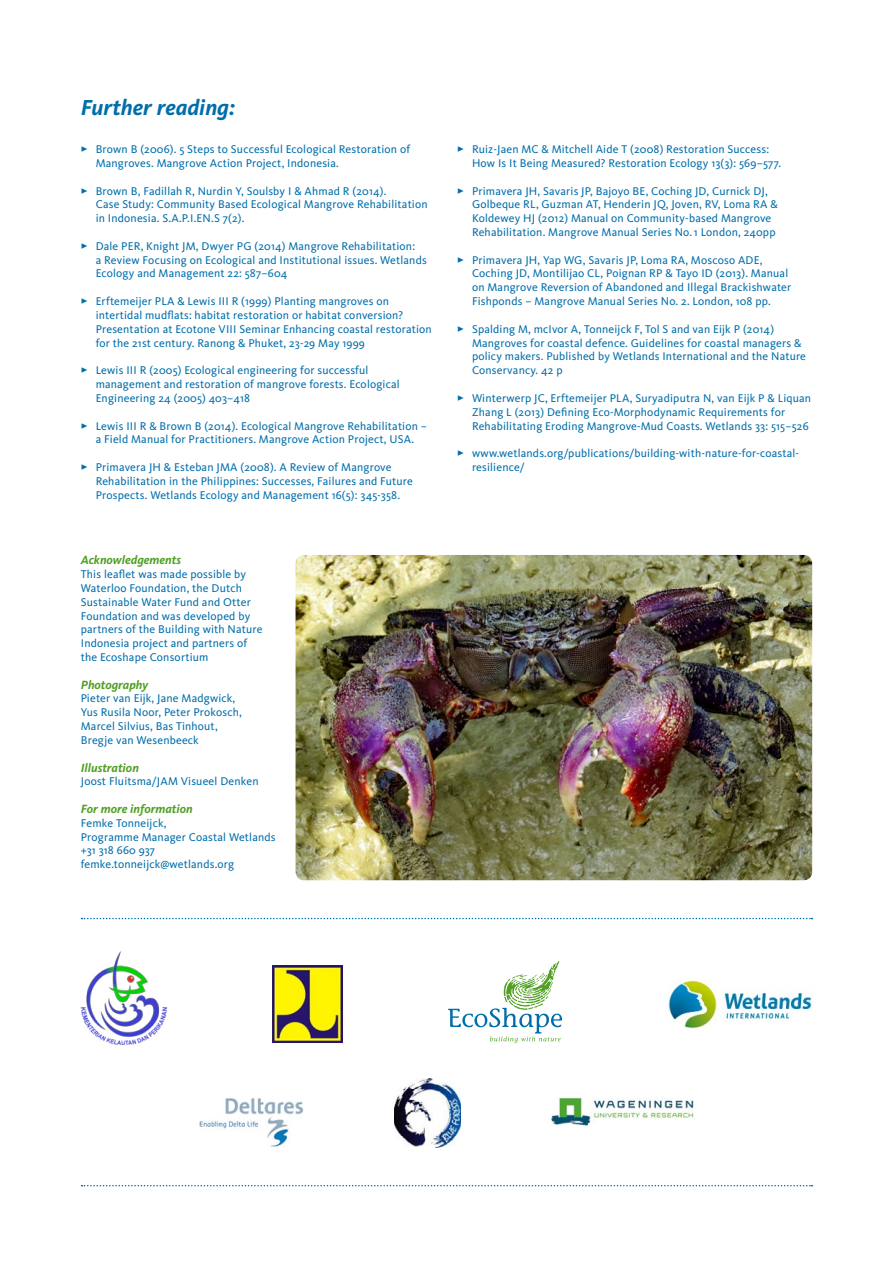
<style>
.page{position:relative;width:893px;height:1263px;background:#fff}
.page>*{position:absolute;margin:0;border:0;box-sizing:border-box;transform-origin:0 0}
.t1{font:italic 700 22.5px "Kievit";color:#006eab}
.t2{font:italic 700 12.3px "Kievit";color:#51a025}
.t3{font:11.7px/13.8px "Kievit";letter-spacing:.015em;color:#006eab}
.s1{font-family:"Minion Pro";font-weight:500}
</style>
<div class="page">
<img style="left:296px;top:555px;width:516px;height:325px">
<img style="left:394px;top:1078px;width:66px;height:69px">
<img style="left:551px;top:1098px;width:142px;height:27px">
<img style="left:200px;top:1098px;width:103px;height:48px">
<img style="left:81px;top:951px;width:86px;height:94px">
<img style="left:668px;top:980px;width:144px;height:49px">
<svg style="left:448px;top:961px;width:114px;height:82px"></svg>
<img style="left:273px;top:966px;width:69px;height:76px">
<svg style="left:82px;top:918px;width:730px;height:1px"></svg>
<svg style="left:82px;top:1185px;width:730px;height:1px"></svg>
<h1 class="t1" style="left:81px;top:94px;width:156px">Further reading:</h1>
<p class="t3" style="left:96px;top:142px;width:316px;text-indent:-15px"><span class="s1">▶</span> Brown B (2006). 5 Steps to Successful Ecological Restoration of<br>Mangroves. Mangrove Action Project, Indonesia.</p>
<p class="t3" style="left:96px;top:184px;width:334px;text-indent:-15px"><span class="s1">▶</span> Brown B, Fadillah R, Nurdin Y, Soulsby I &amp; Ahmad R (2014).<br>Case Study: Community Based Ecological Mangrove Rehabilitation in Indonesia. S.A.P.I.EN.S 7(2).</p>
<p class="t3" style="left:96px;top:239px;width:333px;text-indent:-15px"><span class="s1">▶</span> Dale PER, Knight JM, Dwyer PG (2014) Mangrove Rehabilitation:<br>a Review Focusing on Ecological and Institutional issues. Wetlands<br>Ecology and Management 22: 587–604</p>
<p class="t3" style="left:96px;top:294px;width:338px;text-indent:-15px"><span class="s1">▶</span> Erftemeijer PLA &amp; Lewis III R (1999) Planting mangroves on intertidal mudflats: habitat restoration or habitat conversion?<br>Presentation at Ecotone VIII Seminar Enhancing coastal restoration for the 21st century. Ranong &amp; Phuket, 23-29 May 1999</p>
<p class="t3" style="left:96px;top:363px;width:306px;text-indent:-15px"><span class="s1">▶</span> Lewis III R (2005) Ecological engineering for successful management and restoration of mangrove forests. Ecological<br>Engineering 24 (2005) 403–418</p>
<p class="t3" style="left:81px;top:418px;width:348px;text-align:center"><span class="s1">▶</span> Lewis III R &amp; Brown B (2014). Ecological Mangrove Rehabilitation – a Field Manual for Practitioners. Mangrove Action Project, USA.</p>
<p class="t3" style="left:96px;top:460px;width:319px;text-indent:-15px"><span class="s1">▶</span> Primavera JH &amp; Esteban JMA (2008). A Review of Mangrove<br>Rehabilitation in the Philippines: Successes, Failures and Future<br>Prospects. Wetlands Ecology and Management 16(5): 345-358.</p>
<p class="t2" style="left:81px;top:553px;width:102px">Acknowledgements</p>
<p class="t3" style="left:81px;top:567px;width:183px">This leaflet was made possible by<br>Waterloo Foundation, the Dutch<br>Sustainable Water Fund and Otter<br>Foundation and was developed by partners of the Building with Nature<br>Indonesia project and partners of the Ecoshape Consortium</p>
<p class="t2" style="left:81px;top:677px;width:69px">Photography</p>
<p class="t3" style="left:81px;top:691px;width:163px">Pieter van Eijk, Jane Madgwick,<br>Yus Rusila Noor, Peter Prokosch,<br>Marcel Silvius, Bas Tinhout,<br>Bregje van Wesenbeeck</p>
<p class="t2" style="left:81px;top:760px;width:60px">Illustration</p>
<p class="t3" style="left:81px;top:774px;width:179px">Joost Fluitsma/JAM Visueel Denken</p>
<p class="t2" style="left:81px;top:801px;width:113px">For more information</p>
<p class="t3" style="left:81px;top:816px;width:196px">Femke Tonneijck,<br>Programme Manager Coastal Wetlands +31 318 660 937 femke.tonneijck@wetlands.org</p>
<p class="t3" style="left:472px;top:142px;width:311px;text-indent:-15px"><span class="s1">▶</span> Ruiz-Jaen MC &amp; Mitchell Aide T (2008) Restoration Success:<br>How Is It Being Measured? Restoration Ecology 13(3): 569–577.</p>
<p class="t3" style="left:472px;top:184px;width:307px;text-indent:-15px"><span class="s1">▶</span> Primavera JH, Savaris JP, Bajoyo BE, Coching JD, Curnick DJ, Golbeque RL, Guzman AT, Henderin JQ, Joven, RV, Loma RA &amp; Koldewey HJ (2012) Manual on Community-based Mangrove Rehabilitation. Mangrove Manual Series No.1 London, 240pp</p>
<p class="t3" style="left:472px;top:253px;width:321px;text-indent:-15px"><span class="s1">▶</span> Primavera JH, Yap WG, Savaris JP, Loma RA, Moscoso ADE, Coching JD, Montilijao CL, Poignan RP &amp; Tayo ID (2013). Manual on Mangrove Reversion of Abandoned and Illegal Brackishwater Fishponds – Mangrove Manual Series No. 2. London, 108 pp.</p>
<p class="t3" style="left:472px;top:322px;width:336px;text-indent:-15px"><span class="s1">▶</span> Spalding M, mcIvor A, Tonneijck F, Tol S and van Eijk P (2014)<br>Mangroves for coastal defence. Guidelines for coastal managers &amp; policy makers. Published by Wetlands International and the Nature Conservancy. 42 p</p>
<p class="t3" style="left:472px;top:391px;width:341px;text-indent:-15px"><span class="s1">▶</span> Winterwerp JC, Erftemeijer PLA, Suryadiputra N, van Eijk P &amp; Liquan<br>Zhang L (2013) Defining Eco-Morphodynamic Requirements for<br>Rehabilitating Eroding Mangrove-Mud Coasts. Wetlands 33: 515–526</p>
<p class="t3" style="left:472px;top:446px;width:329px;text-indent:-15px"><span class="s1">▶</span> www.wetlands.org/publications/building-with-nature-for-coastal&shy;resilience/</p>
</div>
